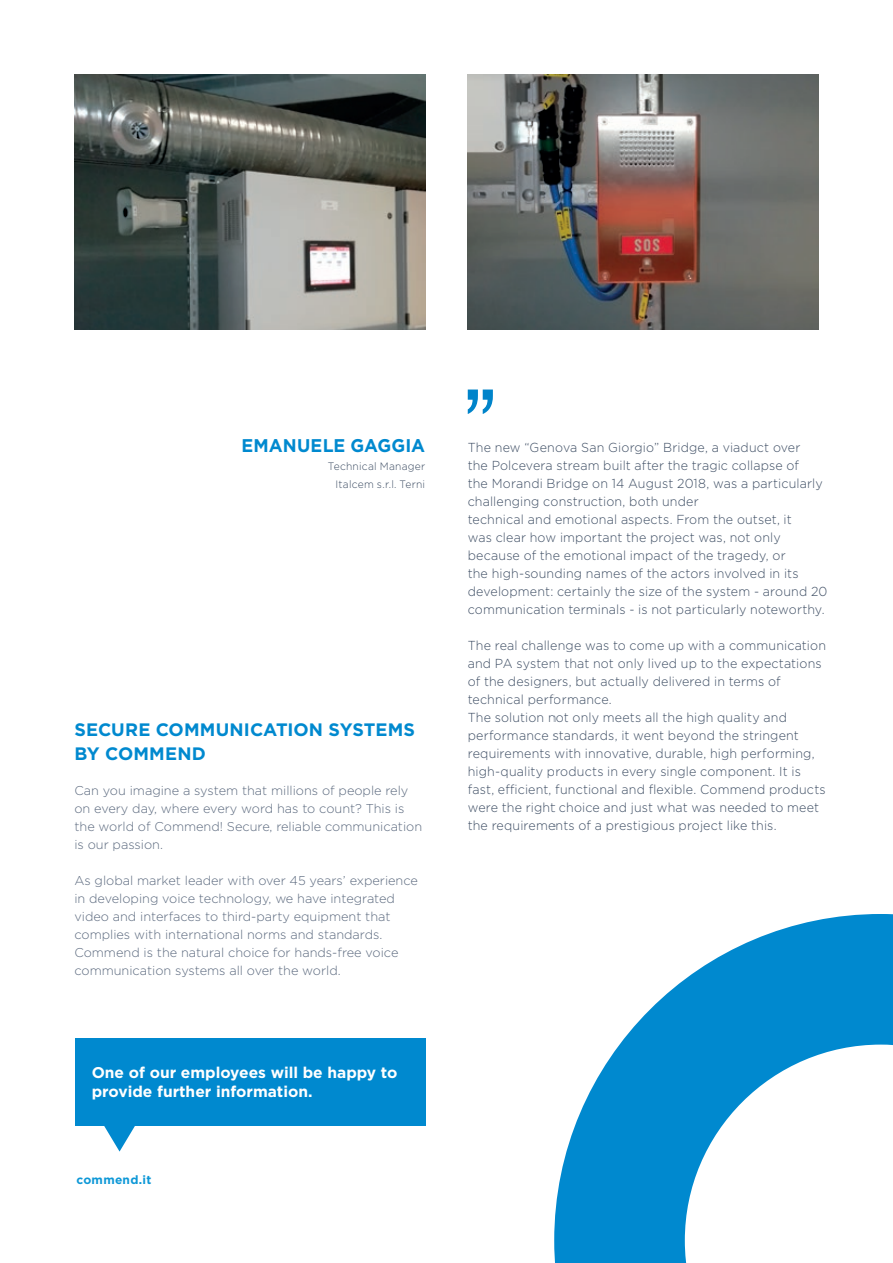
<style>
.page{position:relative;width:893px;height:1263px;background:#fff}
.page>*{position:absolute;margin:0;border:0;box-sizing:border-box;transform-origin:0 0}
.t1{font:700 18.3px "Gotham";color:#0089cf;scale:.96 1}
.t2{font:700 18px/24px "Gotham";letter-spacing:.005em;color:#0089cf}
.t3{font:700 15.6px/18.6px "Gotham";color:#fff}
.t4{font:300 13.05px/18px "Gotham";letter-spacing:.01em;color:#3d4d63;scale:.96 1}
.t5{font:300 12.75px/18px "Gotham";color:#5b697e}
.t6{font:700 12px "Gotham";letter-spacing:.02em;color:#0e98d7}
.t7{font:300 10.65px/18px "Gotham";letter-spacing:.02em;color:#3d4d63;text-align:right;scale:.96 1}
</style>
<div class="page">
<img style="left:74px;top:74px;width:351px;height:256px">
<img style="left:468px;top:74px;width:351px;height:256px">
<svg style="left:554px;top:914px;width:339px;height:349px"></svg>
<svg style="left:468px;top:389px;width:25px;height:25px"></svg>
<svg style="left:103px;top:1125px;width:90px;height:26px"></svg>
<div style="left:75px;top:1038px;width:350px;height:87px;background:#0089cf"></div>
<h1 class="t1" style="left:242px;top:434px;width:193px">EMANUELE GAGGIA</h1>
<p class="t7" style="left:328px;top:457px;width:103px">Technical Manager<br>Italcem s.r.l. Terni</p>
<h2 class="t2" style="left:74px;top:717px;width:342px">SECURE COMMUNICATION SYSTEMS<br>BY COMMEND</h2>
<p class="t5" style="left:74px;top:781px;width:349px">Can you imagine a system that millions of people rely on every day, where every word has to count? This is the world of Commend! Secure, reliable communication is our passion.</p>
<p class="t5" style="left:74px;top:871px;width:345px">As global market leader with over 45 years’ experience in developing voice technology, we have integrated video and interfaces to third-party equipment that complies with international norms and standards.<br>Commend is the natural choice for hands-free voice communication systems all over the world.</p>
<p class="t3" style="left:92px;top:1063px;width:307px">One of our employees will be happy to provide further information.</p>
<p class="t6" style="left:77px;top:1172px;width:76px">commend.it</p>
<p class="t4" style="left:468px;top:438px;width:376px">The new “Genova San Giorgio” Bridge, a viaduct over<br>the Polcevera stream built after the tragic collapse of<br>the Morandi Bridge on 14 August 2018, was a particularly challenging construction, both under<br>technical and emotional aspects. From the outset, it<br>was clear how important the project was, not only because of the emotional impact of the tragedy, or<br>the high-sounding names of the actors involved in its development: certainly the size of the system - around 20 communication terminals - is not particularly noteworthy.</p>
<p class="t4" style="left:468px;top:636px;width:375px">The real challenge was to come up with a communication and PA system that not only lived up to the expectations of the designers, but actually delivered in terms of technical performance.<br>The solution not only meets all the high quality and performance standards, it went beyond the stringent requirements with innovative, durable, high performing, high-quality products in every single component. It is fast, efficient, functional and flexible. Commend products were the right choice and just what was needed to meet the requirements of a prestigious project like this.</p>
</div>
